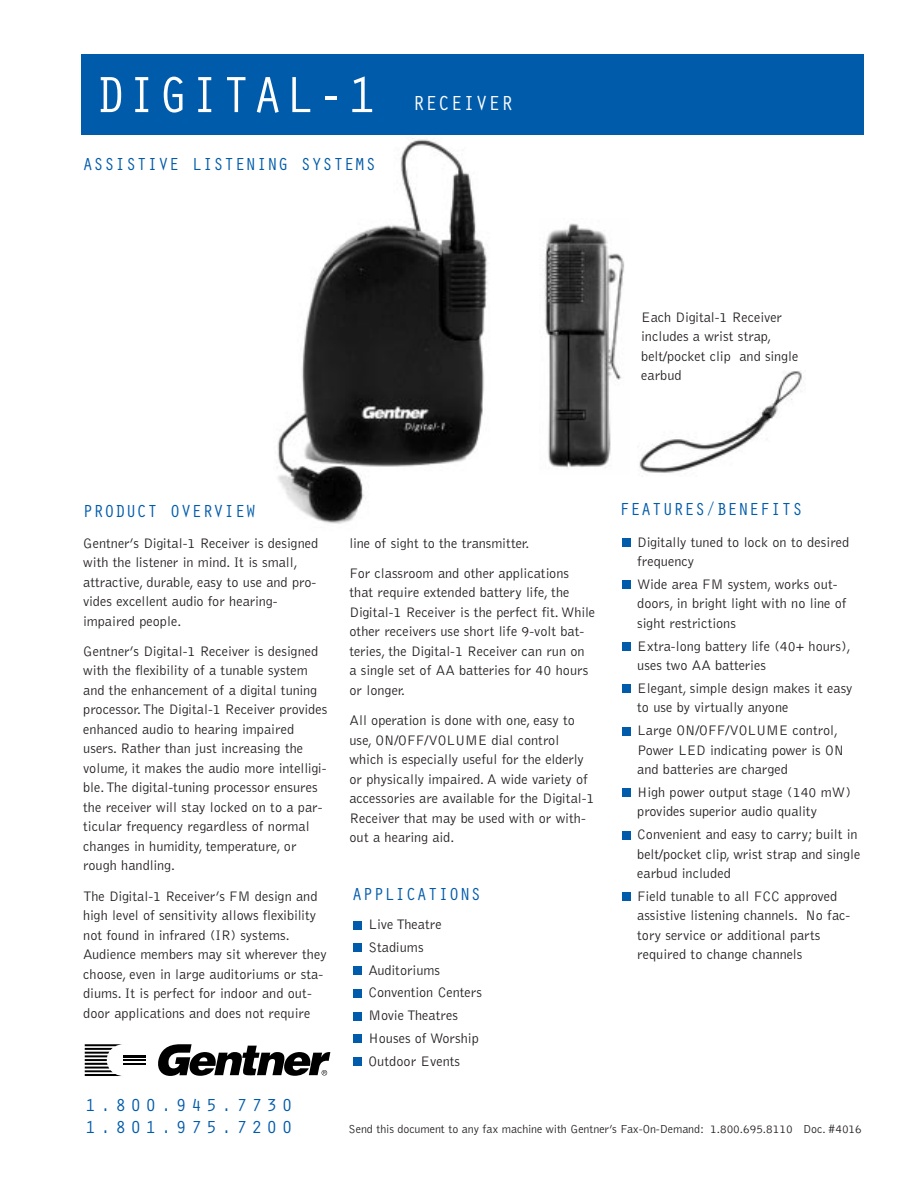
<style>
.page{position:relative;width:918px;height:1188px;background:#fff}
.page>*{position:absolute;margin:0;border:0;box-sizing:border-box;transform-origin:0 0}
.t1{font:52.5px "Orator";color:#fff}
.t2{font:21px "Orator";color:#fff}
.t3{font:18px "Orator";color:#015bab}
.t4{font:18px/21.6px "Orator";letter-spacing:.24em;color:#015bab}
.t5{font:300 14.25px/19.5px "Bell Gothic";color:#231f20}
.t6{font:300 12px "Bell Gothic";letter-spacing:-.005em;color:#231f20}
</style>
<div class="page">
<img style="left:277px;top:139px;width:211px;height:385px">
<div style="left:81px;top:54px;width:783px;height:81px;background:#015bab"></div>
<div style="left:622px;top:893px;width:8px;height:8px;background:#015bab"></div>
<div style="left:622px;top:831px;width:8px;height:8px;background:#015bab"></div>
<div style="left:622px;top:789px;width:8px;height:8px;background:#015bab"></div>
<div style="left:622px;top:727px;width:8px;height:8px;background:#015bab"></div>
<div style="left:622px;top:685px;width:8px;height:8px;background:#015bab"></div>
<div style="left:622px;top:642px;width:8px;height:9px;background:#015bab"></div>
<div style="left:622px;top:581px;width:8px;height:8px;background:#015bab"></div>
<div style="left:622px;top:538px;width:8px;height:9px;background:#015bab"></div>
<img style="left:544px;top:223px;width:81px;height:245px">
<div style="left:353px;top:1057px;width:9px;height:9px;background:#015bab"></div>
<div style="left:353px;top:1035px;width:9px;height:8px;background:#015bab"></div>
<div style="left:353px;top:1012px;width:9px;height:8px;background:#015bab"></div>
<div style="left:353px;top:989px;width:9px;height:8px;background:#015bab"></div>
<div style="left:353px;top:966px;width:9px;height:9px;background:#015bab"></div>
<div style="left:353px;top:944px;width:9px;height:8px;background:#015bab"></div>
<div style="left:353px;top:921px;width:9px;height:8px;background:#015bab"></div>
<img style="left:639px;top:371px;width:163px;height:106px">
<svg style="left:85px;top:1044px;width:37px;height:32px"></svg>
<hr style="left:123px;top:1055px;width:23px;height:2px;background:#000">
<hr style="left:123px;top:1059px;width:23px;height:2px;background:#000">
<hr style="left:123px;top:1063px;width:23px;height:2px;background:#000">
<svg style="left:158px;top:1044px;width:172px;height:32px"></svg>
<h1 class="t1" style="left:94px;top:63px;width:285px">DIGITAL-1</h1>
<p class="t3" style="left:82px;top:153px;width:295px">ASSISTIVE LISTENING SYSTEMS</p>
<h2 class="t2" style="left:413px;top:90px;width:102px">RECEIVER</h2>
<p class="t5" style="left:641px;top:308px;width:159px">Each Digital-1 Receiver includes a wrist strap, belt/pocket clip and single earbud</p>
<p class="t3" style="left:83px;top:501px;width:175px">PRODUCT OVERVIEW</p>
<p class="t5" style="left:83px;top:534px;width:236px">Gentner’s Digital-1 Receiver is designed with the listener in mind. It is small, attractive, durable, easy to use and pro&shy;vides excellent audio for hearing&shy;impaired people.</p>
<p class="t5" style="left:83px;top:642px;width:246px">Gentner’s Digital-1 Receiver is designed with the flexibility of a tunable system and the enhancement of a digital tuning processor.The Digital-1 Receiver provides enhanced audio to hearing impaired users. Rather than just increasing the volume, it makes the audio more intelligi&shy;ble.The digital-tuning processor ensures the receiver will stay locked on to a par&shy;ticular frequency regardless of normal changes in humidity, temperature, or rough handling.</p>
<p class="t5" style="left:83px;top:887px;width:245px">The Digital-1 Receiver’s FM design and high level of sensitivity allows flexibility not found in infrared (IR) systems.<br>Audience members may sit wherever they choose, even in large auditoriums or sta&shy;diums. It is perfect for indoor and out&shy;door applications and does not require</p>
<p class="t5" style="left:350px;top:529px;width:221px;line-height:30.3px">line of sight to the transmitter.<br>For classroom and other applications</p>
<p class="t5" style="left:350px;top:584px;width:247px">that require extended battery life, the Digital-1 Receiver is the perfect fit. While other receivers use short life 9-volt bat&shy;teries, the Digital-1 Receiver can run on a single set of AA batteries for 40 hours or longer.</p>
<p class="t5" style="left:350px;top:712px;width:246px">All operation is done with one, easy to use, ON/OFF/VOLUME dial control which is especially useful for the elderly or physically impaired. A wide variety of accessories are available for the Digital-1<br>Receiver that may be used with or with&shy;out a hearing aid.</p>
<p class="t3" style="left:352px;top:884px;width:131px">APPLICATIONS</p>
<p class="t5" style="left:368px;top:914px;width:115px;line-height:22.8px">Live Theatre<br>Stadiums<br>Auditoriums<br>Convention Centers<br>Movie Theatres<br>Houses of Worship<br>Outdoor Events</p>
<p class="t3" style="left:619px;top:498px;width:185px">FEATURES/BENEFITS</p>
<p class="t5" style="left:637px;top:533px;width:214px">Digitally tuned to lock on to desired frequency</p>
<p class="t5" style="left:637px;top:575px;width:211px">Wide area FM system, works out&shy;doors, in bright light with no line of sight restrictions</p>
<p class="t5" style="left:637px;top:637px;width:215px">Extra-long battery life (40+ hours), uses two AA batteries</p>
<p class="t5" style="left:637px;top:679px;width:217px">Elegant, simple design makes it easy to use by virtually anyone</p>
<p class="t5" style="left:637px;top:722px;width:208px">Large ON/OFF/VOLUME control,<br>Power LED indicating power is ON and batteries are charged</p>
<p class="t5" style="left:637px;top:783px;width:215px">High power output stage (140 mW) provides superior audio quality</p>
<p class="t5" style="left:637px;top:826px;width:225px">Convenient and easy to carry; built in belt/pocket clip, wrist strap and single earbud included</p>
<p class="t5" style="left:637px;top:887px;width:215px">Field tunable to all FCC approved assistive listening channels. No fac&shy;tory service or additional parts required to change channels</p>
<p class="t4" style="left:85px;top:1094px;width:209px">1.800.945.7730<br>1.801.975.7200</p>
<p class="t6" style="left:349px;top:1124px;width:515px">Send this document to any fax machine with Gentner’s Fax-On-Demand: 1.800.695.8110 Doc. #4016</p>
</div>
